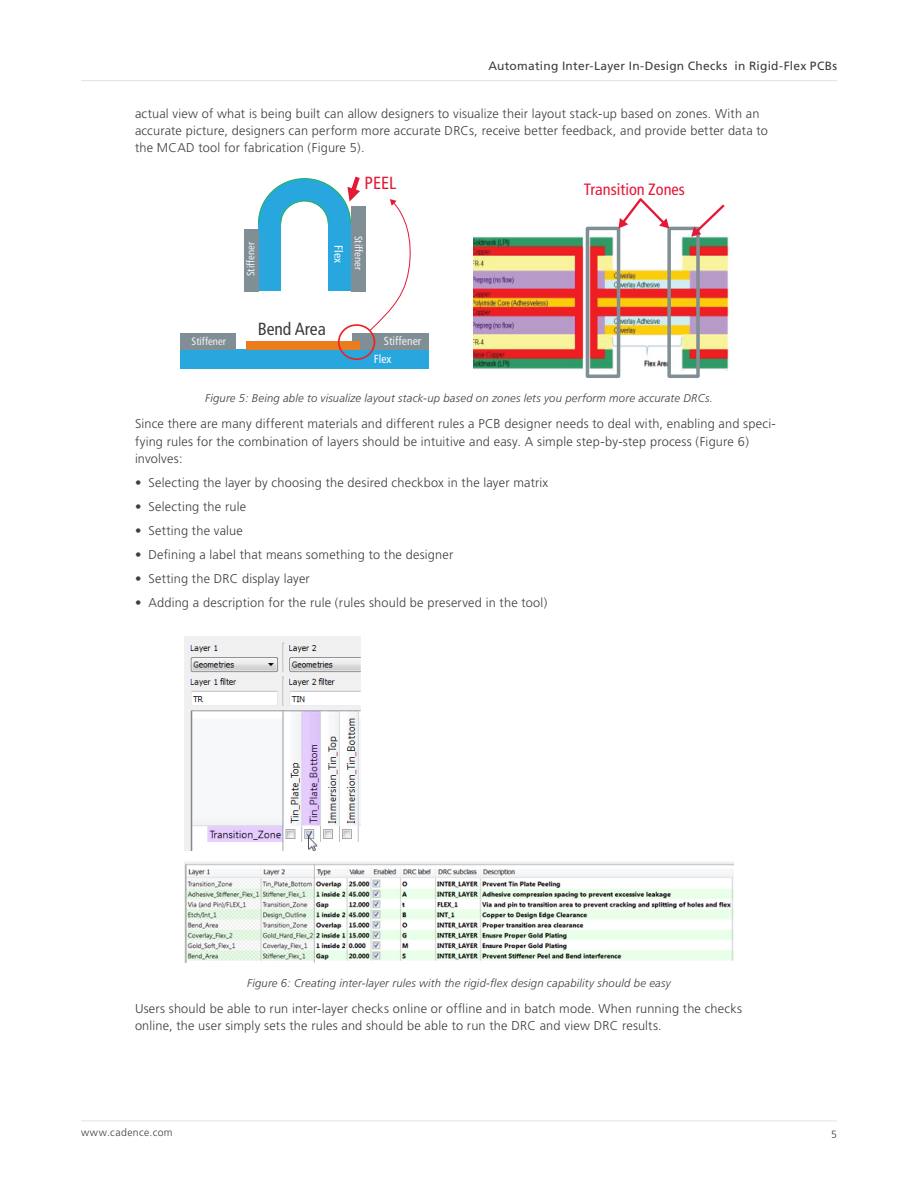
<style>
.page{position:relative;width:918px;height:1188px;background:#fff}
.page>*{position:absolute;margin:0;border:0;box-sizing:border-box;transform-origin:0 0}
.t1{font:condensed 17.55px "Frutiger";color:#3c3c3c}
.t2{font:condensed 17.55px "Frutiger";color:#e51836}
.t3{font:condensed 16.35px "Frutiger";color:#e51836}
.Body{font:300 12.75px/17.2px "Frutiger";letter-spacing:.015em;color:#3e3e3f}
.t4{font:12px "Frutiger";letter-spacing:.02em;color:#3e3e3f}
.t5{font:condensed 11.7px/18.6px "Frutiger";color:#f0f1f1}
.t6{font:condensed 11.7px "Frutiger";color:#fff}
.t7{font:italic 300 11.25px "Frutiger";letter-spacing:.02em;color:#3e3e3f}
.t8{font:condensed 10.8px "Frutiger";color:#f0f1f1}
.t9{font:300 10.5px "Frutiger";letter-spacing:.04em;color:#3e3e3f}
.s1{color:#fff}
</style>
<div class="page">
<div style="left:180px;top:350px;width:249px;height:19px;background:#28a7df"></div>
<div style="left:352px;top:334px;width:77px;height:16px;background:#808e96"></div>
<div style="left:180px;top:334px;width:56px;height:16px;background:#808e96"></div>
<div style="left:246px;top:341px;width:113px;height:9px;background:#ea7c1d"></div>
<div style="left:258px;top:223px;width:22px;height:68px;background:#28a7df"></div>
<div style="left:328px;top:223px;width:24px;height:68px;background:#28a7df"></div>
<div style="left:351px;top:206px;width:14px;height:85px;background:#808e96"></div>
<div style="left:244px;top:230px;width:15px;height:62px;background:#808e96"></div>
<svg style="left:258px;top:176px;width:102px;height:48px"></svg>
<div style="left:338px;top:324px;width:37px;height:36px;border:2px solid #ee2123;border-radius:50%"></div>
<img style="left:473px;top:228px;width:256px;height:142px">
<div style="left:586px;top:227px;width:34px;height:151px;border:4px solid #808e96"></div>
<div style="left:667px;top:227px;width:33px;height:151px;border:4px solid #808e96"></div>
<svg style="left:691px;top:204px;width:36px;height:33px"></svg>
<svg style="left:369px;top:199px;width:42px;height:133px"></svg>
<svg style="left:619px;top:198px;width:50px;height:30px"></svg>
<img style="left:185px;top:636px;width:548px;height:326px">
<hr style="left:81px;top:1121px;width:756px;height:1px;background:#e1e2e4">
<hr style="left:81px;top:80px;width:756px;height:1px;background:#e1e2e4">
<p class="t4" style="left:488px;top:59px;width:350px">Automating Inter-Layer In-Design Checks in Rigid-Flex PCBs</p>
<p class="Body" style="left:135px;top:105px;width:634px">actual view of what is being built can allow designers to visualize their layout stack-up based on zones. With an accurate picture, designers can perform more accurate DRCs, receive better feedback, and provide better data to the MCAD tool for fabrication (Figure 5).</p>
<p class="t8" style="left:192px;top:335px;width:36px">Stiffener</p>
<p class="t2" style="left:365px;top:173px;width:33px">PEEL</p>
<p class="t8" style="left:244px;top:276px;width:36px;rotate:-90deg">Stiffener</p>
<p class="t6" style="left:345px;top:245px;width:19px;rotate:90deg">Flex</p>
<p class="t8" style="left:365px;top:236px;width:36px;rotate:90deg">Stiffener</p>
<p class="t1" style="left:258px;top:318px;width:70px">Bend Area</p>
<p class="t5" style="left:374px;top:332px;width:49px;text-indent:10px">Stiffener<br><span class="s1">Flex</span></p>
<p class="t3" style="left:584px;top:180px;width:103px">Transition Zones</p>
<p class="t7" style="left:205px;top:392px;width:509px">Figure 5: Being able to visualize layout stack-up based on zones lets you perform more accurate DRCs.</p>
<p class="Body" style="left:135px;top:416px;width:642px">Since there are many different materials and different rules a PCB designer needs to deal with, enabling and speci&shy;fying rules for the combination of layers should be intuitive and easy. A simple step-by-step process (Figure 6) involves:</p>
<p class="Body" style="left:135px;top:474px;width:415px">• Selecting the layer by choosing the desired checkbox in the layer matrix</p>
<p class="Body" style="left:135px;top:498px;width:113px">• Selecting the rule</p>
<p class="Body" style="left:135px;top:522px;width:109px">• Setting the value</p>
<p class="Body" style="left:135px;top:546px;width:320px">• Defining a label that means something to the designer</p>
<p class="Body" style="left:135px;top:570px;width:176px">• Setting the DRC display layer</p>
<p class="Body" style="left:135px;top:594px;width:414px">• Adding a description for the rule (rules should be preserved in the tool)</p>
<p class="t7" style="left:247px;top:976px;width:425px">Figure 6: Creating inter-layer rules with the rigid-flex design capability should be easy</p>
<p class="Body" style="left:135px;top:1000px;width:609px">Users should be able to run inter-layer checks online or offline and in batch mode. When running the checks online, the user simply sets the rules and should be able to run the DRC and view DRC results.</p>
<p class="t9" style="left:81px;top:1127px;width:93px">www.cadence.com</p>
<p class="t9" style="left:831px;top:1128px;width:7px">5</p>
</div>
